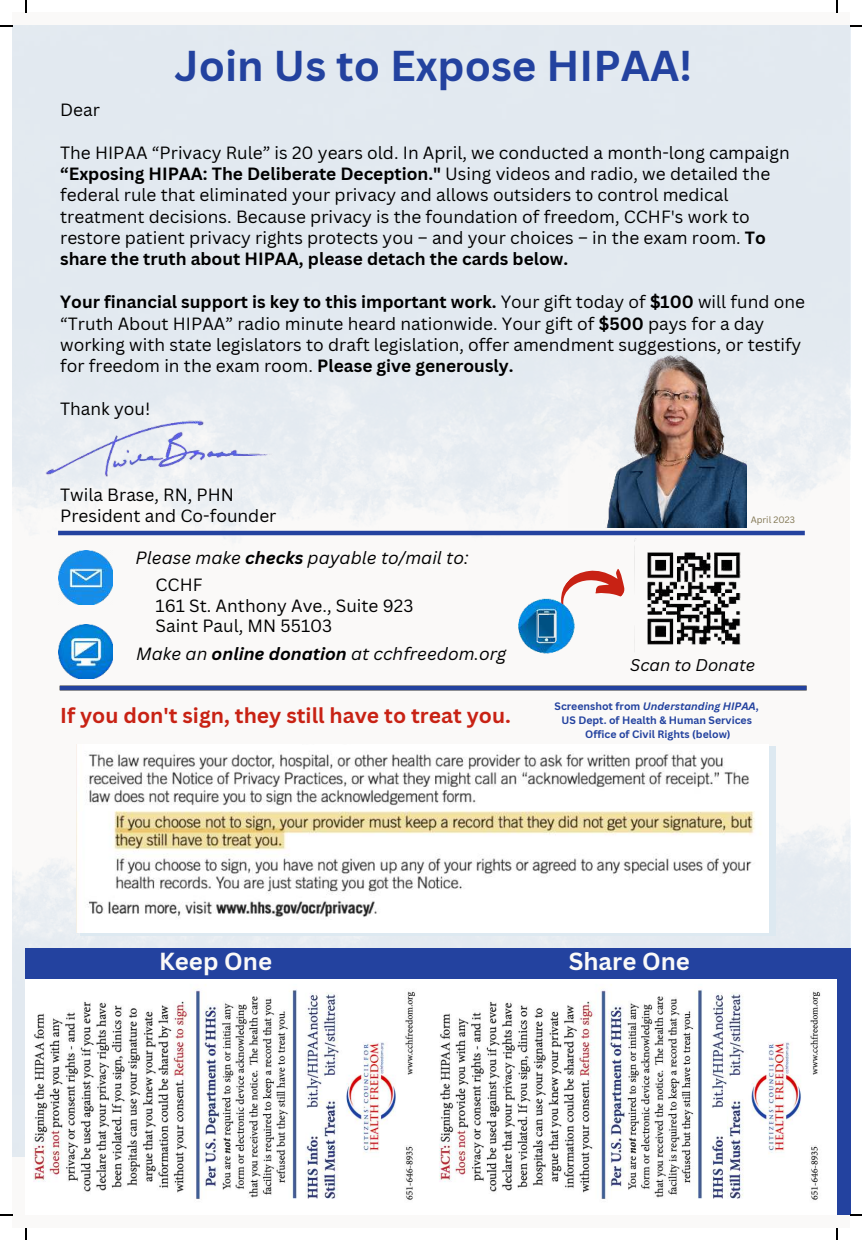
<style>
.page{position:relative;width:862px;height:1240px;background:#fff}
.page>*{position:absolute;margin:0;border:0;box-sizing:border-box;transform-origin:0 0}
.t1{font:700 42px "Canva Sans";color:#23429f}
.t2{font:700 24px "Canva Sans";color:#faf9f8}
.t3{font:700 21px "Canva Sans";color:#c82214}
.t4{font:17.25px/21.3px "Canva Sans";color:#000}
.t5{font:italic 17.25px "Canva Sans";color:#000}
.t6{font:italic 16.5px "Canva Sans";color:#000}
.t7{font:700 10.5px/14px "Canva Sans";color:#23429f;text-align:center}
.t8{font:9px "Canva Sans";color:#7f7450}
.s1{font-weight:700}
.s2{font-style:italic}
</style>
<div class="page">
<div style="left:12px;top:12px;width:837px;height:1215px;background:#faf9f8"></div>
<img style="left:12px;top:789px;width:837px;height:367px">
<img style="left:12px;top:26px;width:837px;height:605px">
<img style="left:39px;top:403px;width:239px;height:80px">
<img style="left:568px;top:350px;width:177px;height:177px">
<div style="left:26px;top:947px;width:823px;height:267px;background:#23429f"></div>
<img style="left:26px;top:979px;width:810px;height:235px">
<div style="left:60px;top:685px;width:746px;height:5px;background:#23429f"></div>
<div style="left:58px;top:530px;width:746px;height:5px;background:#23429f"></div>
<img style="left:58px;top:550px;width:54px;height:54px">
<svg style="left:560px;top:568px;width:64px;height:42px"></svg>
<img style="left:633px;top:538px;width:117px;height:114px">
<img style="left:516px;top:596px;width:58px;height:58px">
<svg style="left:80px;top:746px;width:695px;height:189px;fill:#dde9f1"></svg>
<img style="left:77px;top:746px;width:690px;height:185px">
<img style="left:58px;top:624px;width:54px;height:54px">
<svg style="left:26px;top:0;width:1px;height:12px"></svg>
<svg style="left:0;top:26px;width:12px;height:1px"></svg>
<svg style="left:836px;top:0;width:1px;height:12px"></svg>
<svg style="left:849px;top:26px;width:12px;height:1px"></svg>
<svg style="left:0;top:1214px;width:12px;height:1px"></svg>
<svg style="left:849px;top:1214px;width:12px;height:1px"></svg>
<h1 class="t1" style="left:174px;top:41px;width:519px">Join Us to Expose HIPAA!</h1>
<p class="t4" style="left:60px;top:99px;width:41px">Dear</p>
<p class="t4" style="left:60px;top:142px;width:730px">The HIPAA “Privacy Rule” is 20 years old. In April, we conducted a month-long campaign <span class="s1">“Exposing HIPAA: The Deliberate Deception."</span> Using videos and radio, we detailed the federal rule that eliminated your privacy and allows outsiders to control medical treatment decisions. Because privacy is the foundation of freedom, CCHF's work to restore patient privacy rights protects you – and your choices – in the exam room. <span class="s1">To share the truth about HIPAA, please detach the cards below.</span></p>
<p class="t4" style="left:60px;top:291px;width:746px"><span class="s1">Your financial support is key to this important work.</span> Your gift today of <span class="s1">$100</span> will fund one “Truth About HIPAA” radio minute heard nationwide. Your gift of <span class="s1">$500</span> pays for a day working with state legislators to draft legislation, offer amendment suggestions, or testify for freedom in the exam room. <span class="s1">Please give generously.</span></p>
<p class="t4" style="left:60px;top:398px;width:92px">Thank you!</p>
<p class="t4" style="left:60px;top:484px;width:218px">Twila Brase, RN, PHN<br>President and Co-founder</p>
<p class="t5" style="left:135px;top:547px;width:334px">Please make <span class="s1">checks</span> payable to/mail to:</p>
<p class="t4" style="left:155px;top:574px;width:259px;line-height:20.2px">CCHF<br>161 St. Anthony Ave., Suite 923<br>Saint Paul, MN 55103</p>
<p class="t5" style="left:136px;top:643px;width:371px">Make an <span class="s1">online donation</span> at cchfreedom.org</p>
<p class="t3" style="left:60px;top:702px;width:452px">If you don't sign, they still have to treat you.</p>
<p class="t8" style="left:750px;top:514px;width:46px">April 2023</p>
<p class="t6" style="left:630px;top:655px;width:126px">Scan to Donate</p>
<p class="t7" style="left:554px;top:699px;width:206px">Screenshot from <span class="s2">Understanding HIPAA</span>,<br>US Dept. of Health &amp; Human Services<br>Office of Civil Rights (below)</p>
<h2 class="t2" style="left:159px;top:947px;width:114px">Keep One</h2>
<h2 class="t2" style="left:568px;top:947px;width:123px">Share One</h2>
</div>
